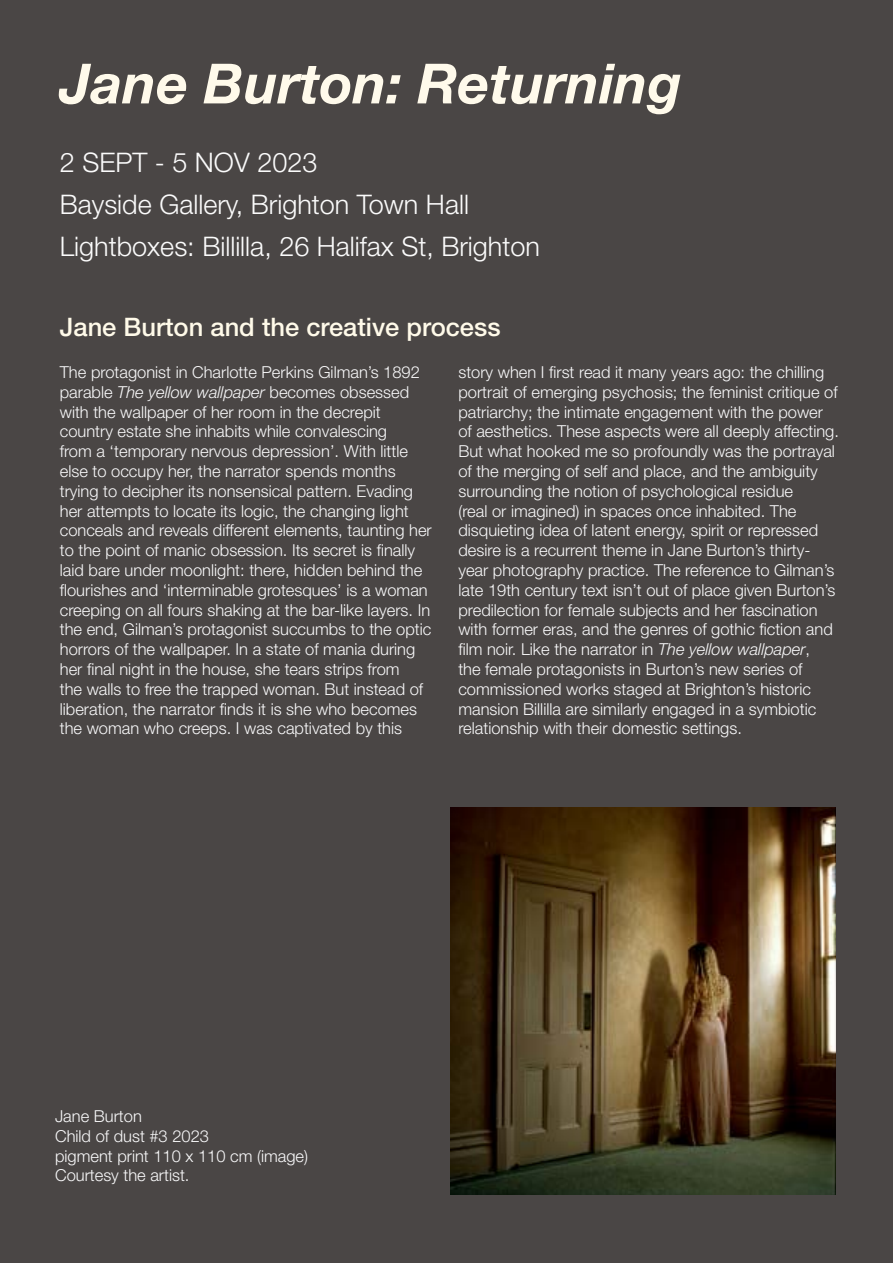
<style>
.page{position:relative;width:893px;height:1263px;background:#4a4645}
.page>*{position:absolute;margin:0;border:0;box-sizing:border-box;transform-origin:0 0}
.t1{font:italic 700 55.5px "Helvetica Neue LT Std";color:#fffaeb}
.t2{font:300 27px/42px "Helvetica Neue LT Std";color:#fbfbfb}
.t3{font:500 25.5px "Helvetica Neue LT Std";color:#fffae9}
.t4{font:300 16.5px/19.8px "Helvetica Neue LT Std";color:#f8f8f9}
.s1{font-style:italic}
</style>
<div class="page">
<img style="left:450px;top:808px;width:386px;height:387px">
<h1 class="t1" style="left:60px;top:49px;width:623px">Jane Burton: Returning</h1>
<h2 class="t2" style="left:60px;top:141px;width:482px">2 SEPT - 5 NOV 2023<br>Bayside Gallery, Brighton Town Hall<br>Lightboxes: Billilla, 26 Halifax St, Brighton</h2>
<h2 class="t3" style="left:60px;top:312px;width:442px">Jane Burton and the creative process</h2>
<p class="t4" style="left:60px;top:362px;width:373px">The protagonist in Charlotte Perkins Gilman’s 1892 parable <span class="s1">The yellow wallpaper</span> becomes obsessed with the wallpaper of her room in the decrepit country estate she inhabits while convalescing<br>from a ‘temporary nervous depression’. With little else to occupy her, the narrator spends months trying to decipher its nonsensical pattern. Evading her attempts to locate its logic, the changing light conceals and reveals different elements, taunting her to the point of manic obsession. Its secret is fnally laid bare under moonlight: there, hidden behind the fourishes and ‘interminable grotesques’ is a woman creeping on all fours shaking at the bar-like layers. In the end, Gilman’s protagonist succumbs to the optic horrors of the wallpaper. In a state of mania during her fnal night in the house, she tears strips from<br>the walls to free the trapped woman. But instead of liberation, the narrator fnds it is she who becomes the woman who creeps. I was captivated by this</p>
<p class="t4" style="left:458px;top:362px;width:382px">story when I frst read it many years ago: the chilling portrait of emerging psychosis; the feminist critique of patriarchy; the intimate engagement with the power of aesthetics. These aspects were all deeply affecting.<br>But what hooked me so profoundly was the portrayal of the merging of self and place, and the ambiguity surrounding the notion of psychological residue<br>(real or imagined) in spaces once inhabited. The disquieting idea of latent energy, spirit or repressed desire is a recurrent theme in Jane Burton’s thirty&shy;year photography practice. The reference to Gilman’s late 19th century text isn’t out of place given Burton’s predilection for female subjects and her fascination with former eras, and the genres of gothic fction and flm noir. Like the narrator in <span class="s1">The yellow wallpaper</span>,<br>the female protagonists in Burton’s new series of commissioned works staged at Brighton’s historic mansion Billilla are similarly engaged in a symbiotic relationship with their domestic settings.</p>
<p class="t4" style="left:55px;top:1106px;width:255px">Jane Burton<br>Child of dust #3 2023<br>pigment print 110 x 110 cm (image)<br>Courtesy the artist.</p>
</div>
